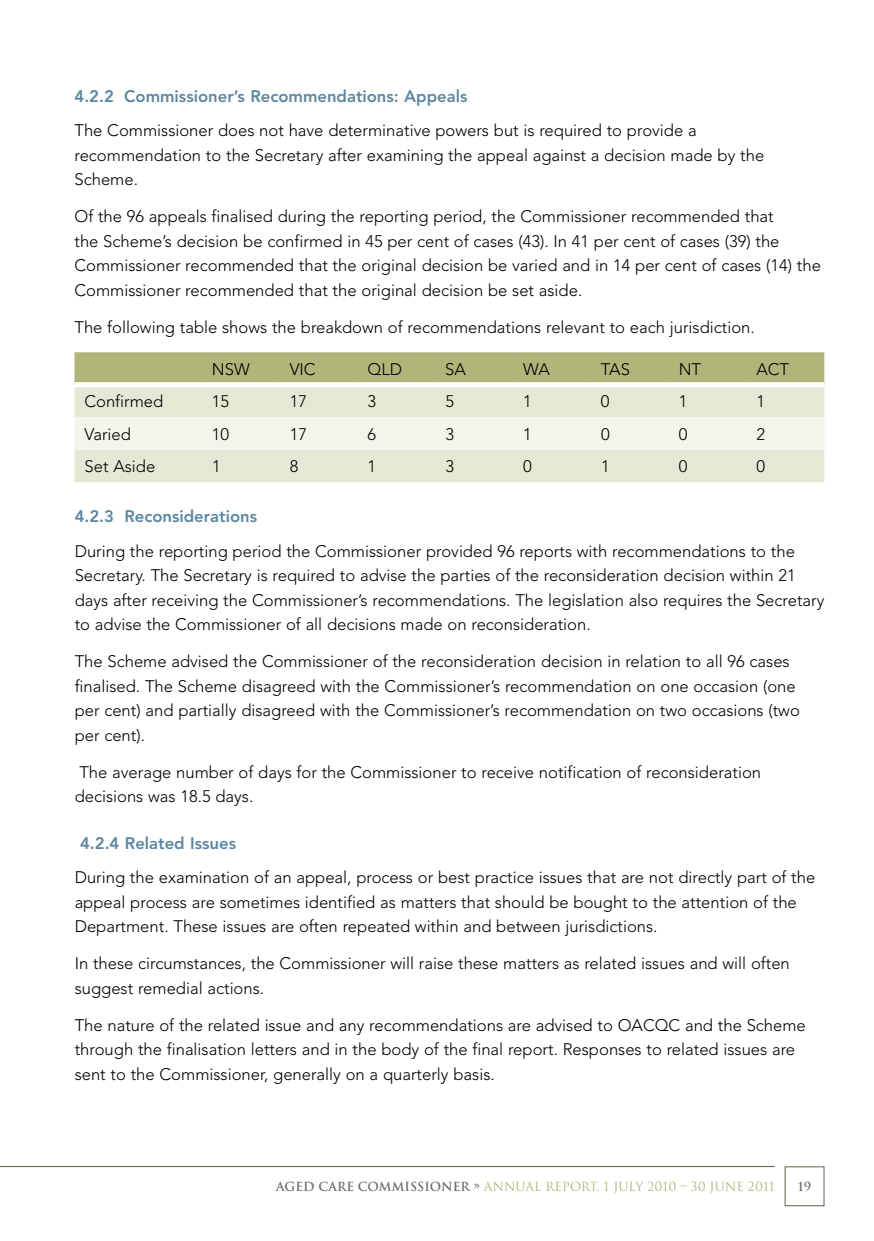
<style>
.page{position:relative;width:874px;height:1241px;background:#fff}
.page>*{position:absolute;margin:0;border:0;box-sizing:border-box;transform-origin:0 0}
.t1{font:300 16.62px/24.5px "Avenir";color:#000}
.t2{font:800 16.62px "Avenir";color:#5d87a1}
.t3{font:12.25px "Trajan";color:#b0b579}
.t4{font:700 12.25px "Trajan";color:#6d6e71}
.s1{font-weight:700;color:#6d6e71}
</style>
<div class="page">
<hr style="left:0;top:1165px;width:774px;height:1px;background:#5f604b">
<div style="left:74px;top:352px;width:749px;height:30px;background:#b0b579"></div>
<div style="left:74px;top:387px;width:749px;height:95px;background:#e6e8d5"></div>
<div style="left:74px;top:417px;width:749px;height:32px;background:#f3f4ea"></div>
<p class="t2" style="left:74px;top:86px;width:394px">4.2.2 Commissioner’s Recommendations: Appeals</p>
<p class="t1" style="left:74px;top:118px;width:691px">The Commissioner does not have determinative powers but is required to provide a recommendation to the Secretary after examining the appeal against a decision made by the<br>Scheme.</p>
<p class="t1" style="left:74px;top:204px;width:747px">Of the 96 appeals finalised during the reporting period, the Commissioner recommended that<br>the Scheme’s decision be confirmed in 45 per cent of cases (43). In 41 per cent of cases (39) the Commissioner recommended that the original decision be varied and in 14 per cent of cases (14) the Commissioner recommended that the original decision be set aside.</p>
<p class="t1" style="left:74px;top:315px;width:681px">The following table shows the breakdown of recommendations relevant to each jurisdiction.</p>
<p class="t1" style="left:212px;top:357px;width:39px">NSW</p>
<p class="t1" style="left:289px;top:357px;width:27px">VIC</p>
<p class="t1" style="left:367px;top:357px;width:36px">QLD</p>
<p class="t1" style="left:445px;top:357px;width:22px">SA</p>
<p class="t1" style="left:523px;top:357px;width:28px">WA</p>
<p class="t1" style="left:600px;top:357px;width:31px">TAS</p>
<p class="t1" style="left:678px;top:357px;width:24px">NT</p>
<p class="t1" style="left:756px;top:357px;width:34px">ACT</p>
<p class="t1" style="left:84px;top:389px;width:80px">Confirmed</p>
<p class="t1" style="left:212px;top:389px;width:19px">15</p>
<p class="t1" style="left:289px;top:389px;width:19px">17</p>
<p class="t1" style="left:367px;top:389px;width:10px">3</p>
<p class="t1" style="left:445px;top:389px;width:10px">5</p>
<p class="t1" style="left:523px;top:389px;width:10px">1</p>
<p class="t1" style="left:600px;top:389px;width:10px">0</p>
<p class="t1" style="left:678px;top:389px;width:10px">1</p>
<p class="t1" style="left:756px;top:389px;width:10px">1</p>
<p class="t1" style="left:84px;top:422px;width:48px">Varied</p>
<p class="t1" style="left:212px;top:422px;width:19px">10</p>
<p class="t1" style="left:289px;top:422px;width:19px">17</p>
<p class="t1" style="left:367px;top:422px;width:10px">6</p>
<p class="t1" style="left:445px;top:422px;width:10px">3</p>
<p class="t1" style="left:523px;top:422px;width:10px">1</p>
<p class="t1" style="left:600px;top:422px;width:10px">0</p>
<p class="t1" style="left:678px;top:422px;width:10px">0</p>
<p class="t1" style="left:756px;top:422px;width:10px">2</p>
<p class="t1" style="left:84px;top:454px;width:72px">Set Aside</p>
<p class="t1" style="left:212px;top:454px;width:10px">1</p>
<p class="t1" style="left:290px;top:454px;width:10px">8</p>
<p class="t1" style="left:367px;top:454px;width:10px">1</p>
<p class="t1" style="left:445px;top:454px;width:10px">3</p>
<p class="t1" style="left:523px;top:454px;width:10px">0</p>
<p class="t1" style="left:600px;top:454px;width:10px">1</p>
<p class="t1" style="left:678px;top:454px;width:10px">0</p>
<p class="t1" style="left:756px;top:454px;width:10px">0</p>
<p class="t2" style="left:75px;top:506px;width:184px">4.2.3 Reconsiderations</p>
<p class="t1" style="left:75px;top:538px;width:751px">During the reporting period the Commissioner provided 96 reports with recommendations to the Secretary. The Secretary is required to advise the parties of the reconsideration decision within 21 days after receiving the Commissioner’s recommendations. The legislation also requires the Secretary to advise the Commissioner of all decisions made on reconsideration.</p>
<p class="t1" style="left:75px;top:649px;width:726px">The Scheme advised the Commissioner of the reconsideration decision in relation to all 96 cases finalised. The Scheme disagreed with the Commissioner’s recommendation on one occasion (one per cent) and partially disagreed with the Commissioner’s recommendation on two occasions (two per cent).</p>
<p class="t1" style="left:75px;top:759px;width:687px">The average number of days for the Commissioner to receive notification of reconsideration decisions was 18.5 days.</p>
<p class="t2" style="left:80px;top:833px;width:157px">4.2.4 Related Issues</p>
<p class="t1" style="left:75px;top:865px;width:741px">During the examination of an appeal, process or best practice issues that are not directly part of the appeal process are sometimes identified as matters that should be bought to the attention of the<br>Department. These issues are often repeated within and between jurisdictions.</p>
<p class="t1" style="left:75px;top:951px;width:716px">In these circumstances, the Commissioner will raise these matters as related issues and will often suggest remedial actions.</p>
<p class="t1" style="left:75px;top:1012px;width:732px">The nature of the related issue and any recommendations are advised to OACQC and the Scheme through the finalisation letters and in the body of the final report. Responses to related issues are sent to the Commissioner, generally on a quarterly basis.</p>
<p class="t3" style="left:276px;top:1179px;width:500px"><span class="s1">AGED CARE COMMISSIONER »</span> ANNUAL REPORT, 1 JULY 2010 – 30 JUNE 2011</p>
<p class="t4" style="left:797px;top:1178px;width:15px">19</p>
</div>
